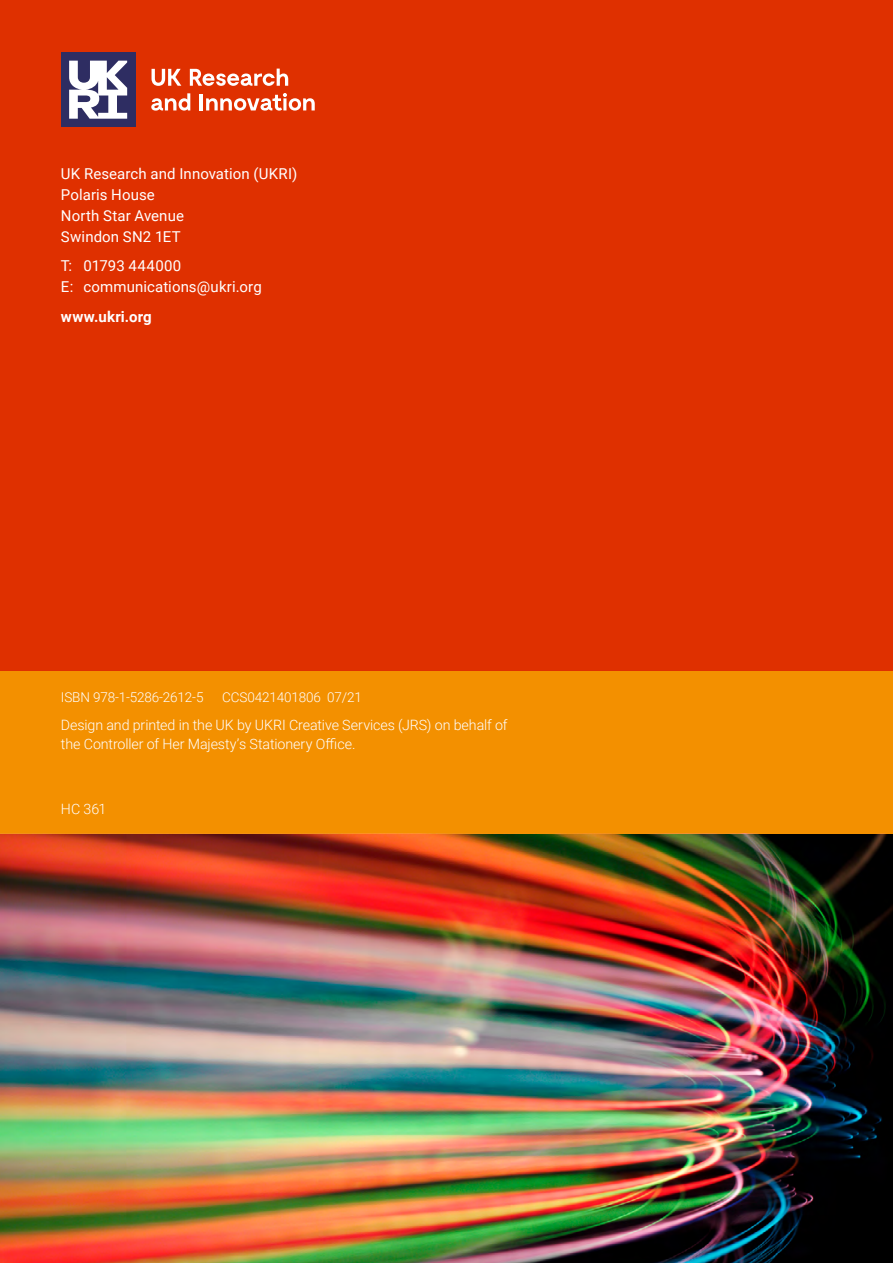
<style>
.page{position:relative;width:893px;height:1263px;background:#fff}
.page>*{position:absolute;margin:0;border:0;box-sizing:border-box;transform-origin:0 0}
.Body_Copy{font:15px "Roboto";letter-spacing:.005em;color:#fff}
.Body_Copy-2{font:15px "Roboto";letter-spacing:.025em;color:#fff}
.Body_Copy-3{font:700 15px "Roboto";letter-spacing:.01em;color:#fff}
.t1{font:300 14.25px/19.5px "Roboto";letter-spacing:-.005em;color:#fff}
.t2{font:300 13.5px "Roboto";letter-spacing:-.01em;color:#fff}
</style>
<div class="page">
<img style="left:0;top:833px;width:893px;height:430px">
<div style="left:0;top:0;width:893px;height:833px;background:#f39000"></div>
<div style="left:0;top:0;width:893px;height:671px;background:#df3000"></div>
<svg style="left:152px;top:69px;width:29px;height:17px"></svg>
<svg style="left:190px;top:69px;width:98px;height:17px"></svg>
<svg style="left:151px;top:93px;width:39px;height:18px"></svg>
<hr style="left:200px;top:94px;width:3px;height:16px;background:#fff">
<svg style="left:206px;top:93px;width:109px;height:18px"></svg>
<div style="left:61px;top:52px;width:74px;height:75px;background:#2e2d62"></div>
<svg style="left:69px;top:61px;width:58px;height:58px"></svg>
<p class="Body_Copy" style="left:61px;top:163px;width:238px">UK Research and Innovation (UKRI)</p>
<p class="Body_Copy" style="left:61px;top:184px;width:95px">Polaris House</p>
<p class="Body_Copy" style="left:61px;top:205px;width:125px">North Star Avenue</p>
<p class="Body_Copy" style="left:61px;top:226px;width:121px">Swindon SN2 1ET</p>
<p class="Body_Copy-2" style="left:61px;top:255px;width:122px">T: 01793 444000</p>
<p class="Body_Copy" style="left:61px;top:276px;width:202px">E: communications@ukri.org</p>
<p class="Body_Copy-3" style="left:61px;top:306px;width:92px">www.ukri.org</p>
<p class="t2" style="left:61px;top:687px;width:144px">ISBN 978-1-5286-2612-5</p>
<p class="t2" style="left:222px;top:687px;width:141px">CCS0421401806 07/21</p>
<p class="t1" style="left:61px;top:714px;width:448px">Design and printed in the UK by UKRI Creative Services (JRS) on behalf of the Controller of Her Majesty’s Stationery Office.</p>
<p class="t1" style="left:61px;top:798px;width:47px">HC 361</p>
</div>
